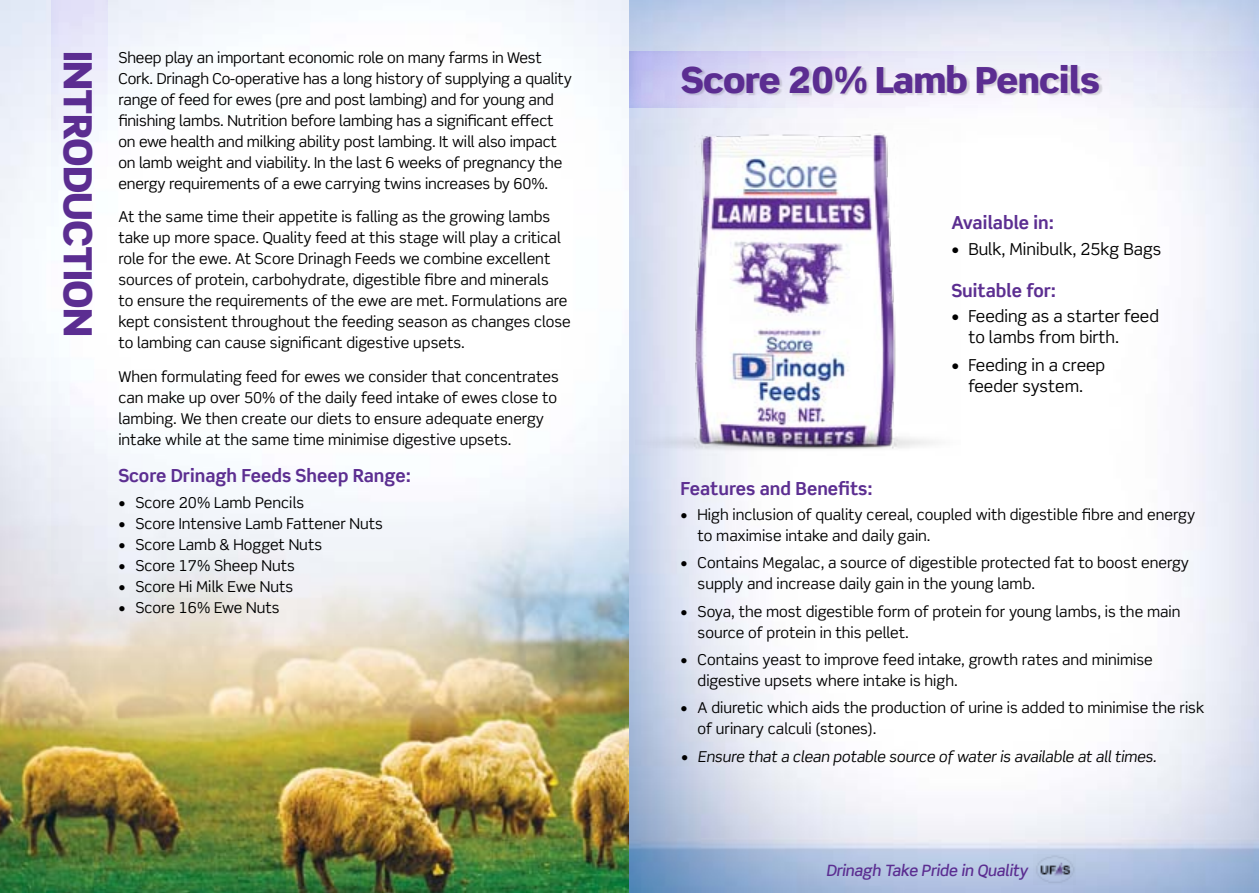
<style>
.page{position:relative;width:1259px;height:893px;background:#fff}
.page>*{position:absolute;margin:0;border:0;box-sizing:border-box;transform-origin:0 0}
.t1{font:900 39px "Scene Std";letter-spacing:-.02em;color:#5b2d91}
.t2{font:900 36px "Scene Std";letter-spacing:-.02em;color:#5b2d91}
.t3{font:700 18px "Scene Std";color:#5c2e91}
.t4{font:16.5px/21px "Scene Std";color:#000}
.t5{font:italic 500 15.6px "Scene Std";letter-spacing:-.01em;color:#5b2d91}
.t6{font:15px/21px "Scene Std";color:#000}
.t7{font:italic 15px "Scene Std";letter-spacing:-.01em;color:#000}
</style>
<div class="page">
<img style="left:0;top:0;width:1259px;height:893px">
<div style="left:628px;top:38px;width:631px;height:82px;background:#000;opacity:.51"></div>
<div style="left:682px;top:67px;width:420px;height:30px;background:#000;opacity:.14"></div>
<img style="left:636px;top:124px;width:324px;height:331px">
<div style="left:38px;top:0;width:83px;height:693px;background:#000;opacity:.51"></div>
<img style="left:1033px;top:854px;width:42px;height:30px">
<h1 class="t1" style="left:103px;top:51px;width:288px;rotate:90deg">Introduction</h1>
<p class="t6" style="left:118px;top:47px;width:455px">Sheep play an important economic role on many farms in West Cork. Drinagh Co-operative has a long history of supplying a quality range of feed for ewes (pre and post lambing) and for young and finishing lambs. Nutrition before lambing has a significant effect on ewe health and milking ability post lambing. It will also impact on lamb weight and viability. In the last 6 weeks of pregnancy the energy requirements of a ewe carrying twins increases by 60%.</p>
<p class="t6" style="left:118px;top:206px;width:454px">At the same time their appetite is falling as the growing lambs take up more space. Quality feed at this stage will play a critical role for the ewe. At Score Drinagh Feeds we combine excellent sources of protein, carbohydrate, digestible fibre and minerals<br>to ensure the requirements of the ewe are met. Formulations are kept consistent throughout the feeding season as changes close to lambing can cause significant digestive upsets.</p>
<p class="t6" style="left:118px;top:366px;width:442px">When formulating feed for ewes we consider that concentrates can make up over 50% of the daily feed intake of ewes close to lambing. We then create our diets to ensure adequate energy intake while at the same time minimise digestive upsets.</p>
<p class="t3" style="left:118px;top:465px;width:294px">Score Drinagh Feeds Sheep Range:</p>
<p class="t6" style="left:118px;top:492px;width:187px">• Score 20% Lamb Pencils</p>
<p class="t6" style="left:118px;top:513px;width:266px">• Score Intensive Lamb Fattener Nuts</p>
<p class="t6" style="left:118px;top:534px;width:205px">• Score Lamb &amp; Hogget Nuts</p>
<p class="t6" style="left:118px;top:555px;width:178px">• Score 17% Sheep Nuts</p>
<p class="t6" style="left:118px;top:576px;width:176px">• Score Hi Milk Ewe Nuts</p>
<p class="t6" style="left:118px;top:597px;width:163px">• Score 16% Ewe Nuts</p>
<h2 class="t2" style="left:680px;top:57px;width:421px">Score 20% Lamb Pencils</h2>
<p class="t3" style="left:951px;top:212px;width:104px">Available in:</p>
<p class="t4" style="left:951px;top:238px;width:212px">• Bulk, Minibulk, 25kg Bags</p>
<p class="t3" style="left:951px;top:279px;width:106px">Suitable for:</p>
<p class="t4" style="left:968px;top:305px;width:192px;text-indent:-17px">• Feeding as a starter feed to lambs from birth.</p>
<p class="t4" style="left:951px;top:354px;width:155px;text-align:center">• Feeding in a creep feeder system.</p>
<p class="t3" style="left:680px;top:477px;width:194px">Features and Benefits:</p>
<p class="t6" style="left:697px;top:504px;width:499px;text-indent:-17px">• High inclusion of quality cereal, coupled with digestible fibre and energy to maximise intake and daily gain.</p>
<p class="t6" style="left:697px;top:552px;width:493px;text-indent:-17px">• Contains Megalac, a source of digestible protected fat to boost energy supply and increase daily gain in the young lamb.</p>
<p class="t6" style="left:697px;top:600px;width:484px;text-indent:-17px">• Soya, the most digestible form of protein for young lambs, is the main source of protein in this pellet.</p>
<p class="t6" style="left:697px;top:649px;width:457px;text-indent:-17px">• Contains yeast to improve feed intake, growth rates and minimise digestive upsets where intake is high.</p>
<p class="t6" style="left:697px;top:697px;width:508px;text-indent:-17px">• A diuretic which aids the production of urine is added to minimise the risk of urinary calculi (stones).</p>
<p class="t7" style="left:680px;top:747px;width:477px">• Ensure that a clean potable source of water is available at all times.</p>
<p class="t5" style="left:826px;top:860px;width:203px">Drinagh Take Pride in Quality</p>
</div>
